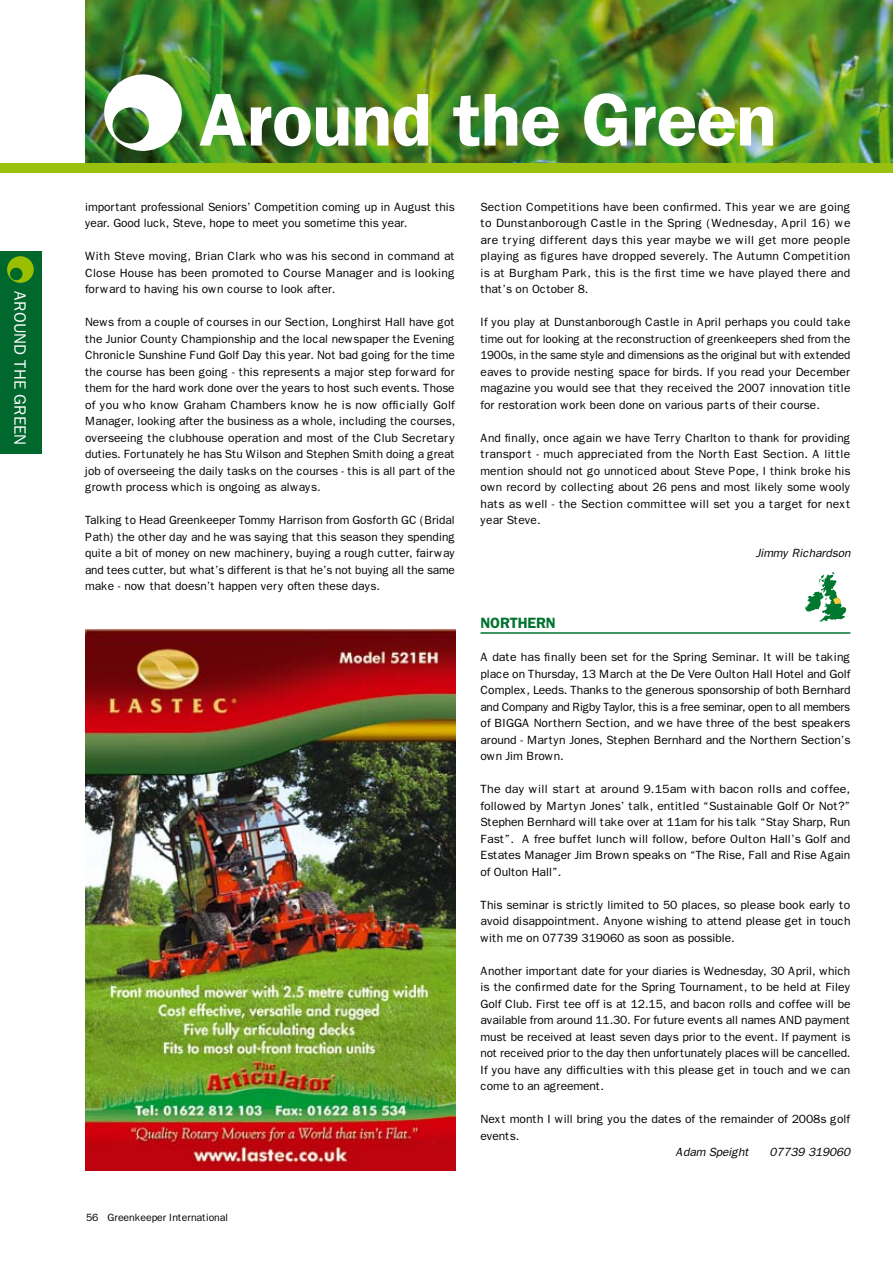
<style>
.page{position:relative;width:893px;height:1263px;background:#fff}
.page>*{position:absolute;margin:0;border:0;box-sizing:border-box;transform-origin:0 0}
.t1{font:600 75px "Franklin Gothic";letter-spacing:-.01em;color:#fff}
.t2{font:16.5px "Franklin Gothic";letter-spacing:-.005em;color:#fff}
.t3{font:600 15px "Franklin Gothic";color:#00732e}
.t4{font:11.85px/16.5px "Franklin Gothic";letter-spacing:-.005em;color:#000;text-align:justify}
.t5{font:11.85px/16.5px "Franklin Gothic";letter-spacing:-.005em;color:#000;text-align:justify;scale:1.04 1}
.t6{font:italic 11.85px "Franklin Gothic";letter-spacing:-.01em;color:#000}
.t7{font:10.5px "Franklin Gothic";letter-spacing:-.01em;color:#000}
</style>
<div class="page">
<img style="left:86px;top:0;width:807px;height:163px">
<div style="left:0;top:251px;width:41px;height:202px;background:#00672d"></div>
<div style="left:7px;top:256px;width:27px;height:27px;background:#98c000;border-radius:50%"></div>
<div style="left:10px;top:268px;width:12px;height:12px;background:#006828;border-radius:50%"></div>
<img style="left:104px;top:74px;width:78px;height:77px">
<div style="left:0;top:163px;width:893px;height:10px;background:#99bf0f"></div>
<hr style="left:480px;top:632px;width:370px;height:2px;background:#00732e">
<svg style="left:805px;top:572px;width:41px;height:50px"></svg>
<img style="left:85px;top:629px;width:370px;height:541px">
<h2 class="t2" style="left:30px;top:290px;width:156px;rotate:90deg">AROUND THE GREEN</h2>
<h1 class="t1" style="left:199px;top:75px;width:579px">Around the Green</h1>
<p class="t4" style="left:85px;top:199px;width:371px">important professional Seniors’ Competition coming up in August this year. Good luck, Steve, hope to meet you sometime this year.</p>
<p class="t4" style="left:85px;top:248px;width:372px">With Steve moving, Brian Clark who was his second in command at Close House has been promoted to Course Manager and is looking forward to having his own course to look after.</p>
<p class="t4" style="left:85px;top:314px;width:372px">News from a couple of courses in our Section, Longhirst Hall have got the Junior County Championship and the local newspaper the Evening Chronicle Sunshine Fund Golf Day this year. Not bad going for the time the course has been going - this represents a major step forward for them for the hard work done over the years to host such events. Those of you who know Graham Chambers know he is now officially Golf Manager, looking after the business as a whole, including the courses, overseeing the clubhouse operation and most of the Club Secretary duties. Fortunately he has Stu Wilson and Stephen Smith doing a great job of overseeing the daily tasks on the courses - this is all part of the growth process which is ongoing as always.</p>
<p class="t4" style="left:85px;top:512px;width:372px">Talking to Head Greenkeeper Tommy Harrison from Gosforth GC (Bridal Path) the other day and he was saying that this season they spending quite a bit of money on new machinery, buying a rough cutter, fairway and tees cutter, but what’s different is that he’s not buying all the same make - now that doesn’t happen very often these days.</p>
<p class="t7" style="left:86px;top:1212px;width:144px">56 Greenkeeper International</p>
<p class="t4" style="left:480px;top:199px;width:372px">Section Competitions have been confirmed. This year we are going to Dunstanborough Castle in the Spring (Wednesday, April 16) we are trying different days this year maybe we will get more people playing as figures have dropped severely. The Autumn Competition is at Burgham Park, this is the first time we have played there and that’s on October 8.</p>
<p class="t4" style="left:480px;top:314px;width:371px">If you play at Dunstanborough Castle in April perhaps you could take time out for looking at the reconstruction of greenkeepers shed from the 1900s, in the same style and dimensions as the original but with extended eaves to provide nesting space for birds. If you read your December magazine you would see that they received the 2007 innovation title for restoration work been done on various parts of their course.</p>
<p class="t4" style="left:480px;top:430px;width:372px">And finally, once again we have Terry Charlton to thank for providing transport - much appreciated from the North East Section. A little mention should not go unnoticed about Steve Pope, I think broke his own record by collecting about 26 pens and most likely some wooly hats as well - the Section committee will set you a target for next year Steve.</p>
<p class="t6" style="left:756px;top:547px;width:96px">Jimmy Richardson</p>
<p class="t3" style="left:480px;top:614px;width:20px">Northern</p>
<p class="t4" style="left:480px;top:649px;width:372px">A date has finally been set for the Spring Seminar. It will be taking place on Thursday, 13 March at the De Vere Oulton Hall Hotel and Golf Complex, Leeds. Thanks to the generous sponsorship of both Bernhard and Company and Rigby Taylor, this is a free seminar, open to all members of BIGGA Northern Section, and we have three of the best speakers around - Martyn Jones, Stephen Bernhard and the Northern Section’s own Jim Brown.</p>
<p class="t5" style="left:480px;top:781px;width:357px">The day will start at around 9.15am with bacon rolls and coffee, followed by Martyn Jones’ talk, entitled “Sustainable Golf Or Not?” Stephen Bernhard will take over at 11am for his talk “Stay Sharp, Run Fast”. A free buffet lunch will follow, before Oulton Hall’s Golf and Estates Manager Jim Brown speaks on “The Rise, Fall and Rise Again of Oulton Hall”.</p>
<p class="t4" style="left:480px;top:896px;width:372px">This seminar is strictly limited to 50 places, so please book early to avoid disappointment. Anyone wishing to attend please get in touch with me on 07739 319060 as soon as possible.</p>
<p class="t4" style="left:480px;top:962px;width:372px">Another important date for your diaries is Wednesday, 30 April, which is the confirmed date for the Spring Tournament, to be held at Filey Golf Club. First tee off is at 12.15, and bacon rolls and coffee will be available from around 11.30. For future events all names AND payment must be received at least seven days prior to the event. If payment is not received prior to the day then unfortunately places will be cancelled.<br>If you have any difficulties with this please get in touch and we can come to an agreement.</p>
<p class="t4" style="left:480px;top:1111px;width:371px">Next month I will bring you the dates of the remainder of 2008s golf events.</p>
<p class="t6" style="left:675px;top:1145px;width:75px">Adam Speight</p>
<p class="t6" style="left:769px;top:1145px;width:82px">07739 319060</p>
</div>
